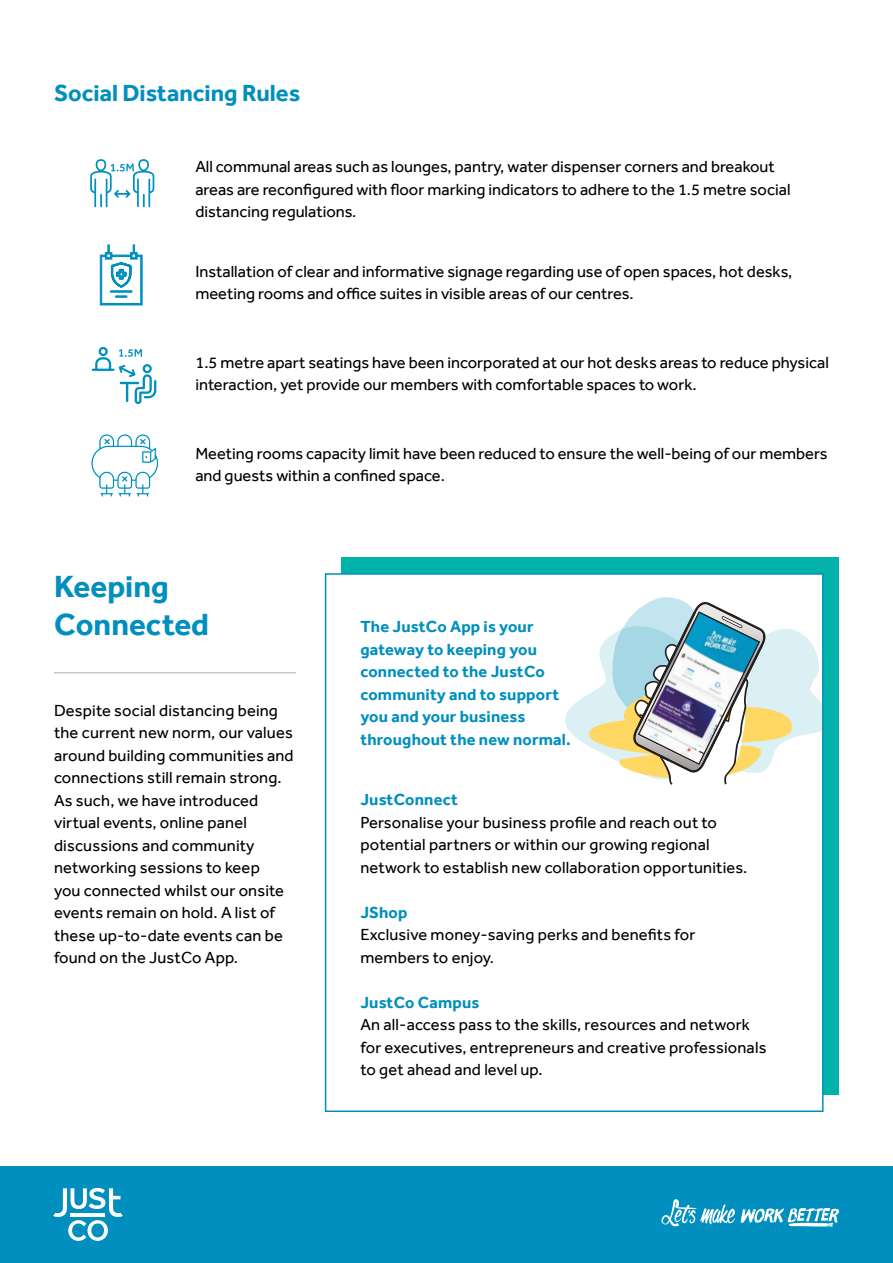
<style>
.page{position:relative;width:893px;height:1263px;background:#fff}
.page>*{position:absolute;margin:0;border:0;box-sizing:border-box;transform-origin:0 0}
.t1{font:700 31.5px/37.8px "Effra";color:#008fbe}
.t2{font:700 24px "Effra";color:#008fbe}
.t3{font:16.5px/22.5px "Effra";color:#000}
.t4{font:700 16.5px/22.5px "Effra";letter-spacing:.01em;color:#008fbe}
</style>
<div class="page">
<div style="left:0;top:1167px;width:893px;height:96px;background:#008fbe"></div>
<svg style="left:53px;top:1188px;width:70px;height:53px"></svg>
<svg style="left:661px;top:1199px;width:178px;height:27px"></svg>
<div style="left:342px;top:557px;width:497px;height:537px;background:#00b2a9"></div>
<div style="left:325px;top:573px;width:499px;height:539px;background:#fff;border:2px solid #008fbe"></div>
<hr style="left:54px;top:672px;width:242px;height:1px;background:#c6c6c6">
<svg style="left:565px;top:630px;width:256px;height:116px;fill:#dbf0f5"></svg>
<svg style="left:589px;top:597px;width:206px;height:188px"></svg>
<svg style="left:100px;top:245px;width:43px;height:60px"></svg>
<svg style="left:91px;top:434px;width:68px;height:63px"></svg>
<svg style="left:90px;top:159px;width:64px;height:49px"></svg>
<svg style="left:92px;top:347px;width:64px;height:57px"></svg>
<h2 class="t2" style="left:54px;top:78px;width:248px">Social Distancing Rules</h2>
<p class="t3" style="left:195px;top:155px;width:597px">All communal areas such as lounges, pantry, water dispenser corners and breakout areas are reconfigured with floor marking indicators to adhere to the 1.5 metre social distancing regulations.</p>
<p class="t3" style="left:195px;top:260px;width:598px">Installation of clear and informative signage regarding use of open spaces, hot desks, meeting rooms and office suites in visible areas of our centres.</p>
<p class="t3" style="left:195px;top:351px;width:635px">1.5 metre apart seatings have been incorporated at our hot desks areas to reduce physical interaction, yet provide our members with comfortable spaces to work.</p>
<p class="t3" style="left:195px;top:442px;width:634px">Meeting rooms capacity limit have been reduced to ensure the well-being of our members and guests within a confined space.</p>
<h1 class="t1" style="left:54px;top:567px;width:157px">Keeping<br>Connected</h1>
<p class="t3" style="left:54px;top:699px;width:241px">Despite social distancing being the current new norm, our values around building communities and connections still remain strong.<br>As such, we have introduced virtual events, online panel discussions and community networking sessions to keep<br>you connected whilst our onsite events remain on hold. A list of these up-to-date events can be found on the JustCo App.</p>
<p class="t4" style="left:360px;top:615px;width:212px">The JustCo App is your gateway to keeping you connected to the JustCo community and to support you and your business throughout the new normal.</p>
<p class="t4" style="left:360px;top:788px;width:99px">JustConnect</p>
<p class="t3" style="left:360px;top:810px;width:388px">Personalise your business profile and reach out to potential partners or within our growing regional network to establish new collaboration opportunities.</p>
<p class="t4" style="left:360px;top:900px;width:49px">JShop</p>
<p class="t3" style="left:360px;top:923px;width:336px">Exclusive money-saving perks and benefits for members to enjoy.</p>
<p class="t4" style="left:360px;top:990px;width:121px">JustCo Campus</p>
<p class="t3" style="left:360px;top:1013px;width:407px">An all-access pass to the skills, resources and network for executives, entrepreneurs and creative professionals to get ahead and level up.</p>
</div>
